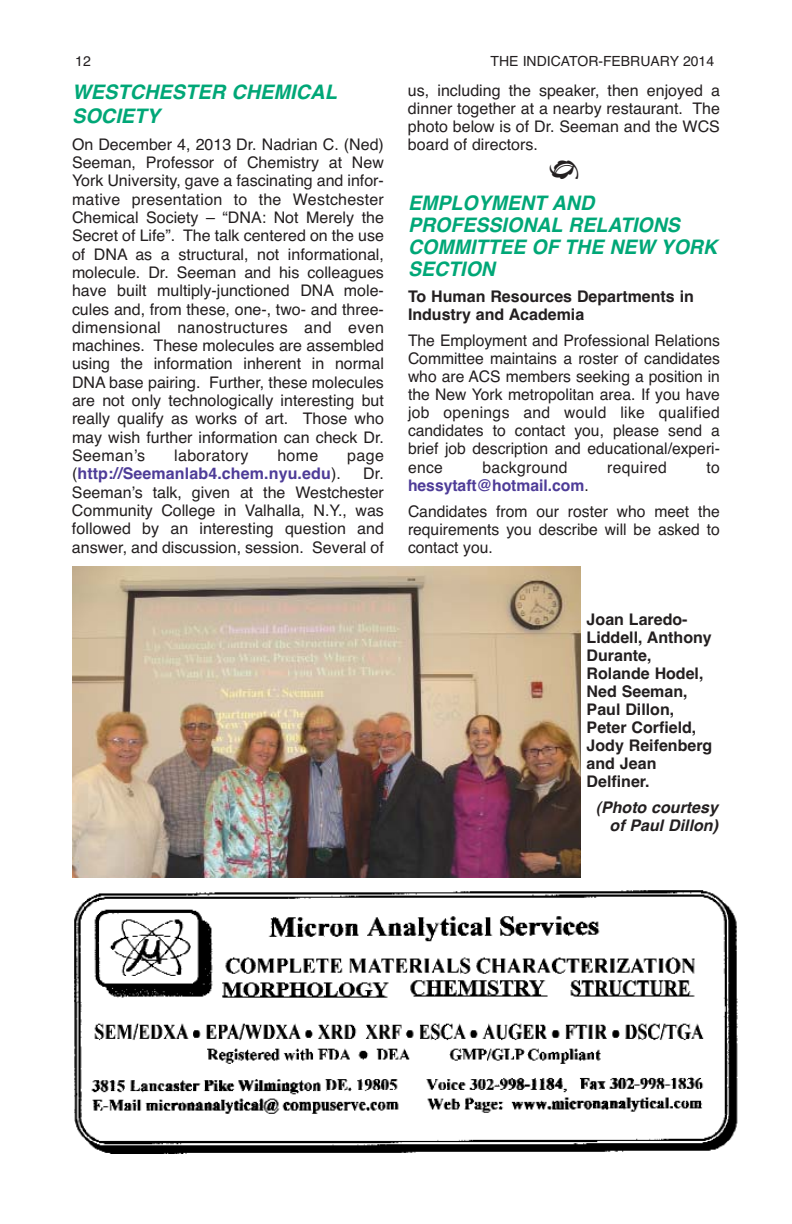
<style>
.page{position:relative;width:792px;height:1224px;background:#fff}
.page>*{position:absolute;margin:0;border:0;box-sizing:border-box;transform-origin:0 0}
.t1{font:36px "Type Embellishments One Let Plain";color:#231f20}
.t2{font:italic 700 20px/22px "Helvetica";color:#00a777}
.t3{font:16px/18.4px "Helvetica";color:#231f20;text-align:justify}
.t4{font:700 16px/18px "Helvetica";color:#231f20}
.t5{font:700 16px "Helvetica";letter-spacing:.01em;color:#4e3c98}
.t6{font:16px "Helvetica";letter-spacing:.02em;color:#231f20}
.t7{font:italic 700 16px/18px "Helvetica";color:#231f20;text-align:right}
.t8{font:14px "Helvetica";color:#231f20}
.s1{font-weight:400;color:#231f20}
.s2{font-weight:700;color:#4e3c98}
</style>
<div class="page">
<img style="left:72px;top:567px;width:508px;height:311px">
<img style="left:74px;top:890px;width:664px;height:263px">
<p class="t8" style="left:75px;top:56px;width:17px">12</p>
<p class="t8" style="left:490px;top:56px;width:225px">THE INDICATOR-FEBRUARY 2014</p>
<p class="t2" style="left:72px;top:82px;width:266px;line-height:24.4px">WESTCHESTER CHEMICAL<br>SOCIETY</p>
<p class="t3" style="left:72px;top:136px;width:314px">On December 4, 2013 Dr. Nadrian C. (Ned)<br>Seeman, Professor of Chemistry at New York University, gave a fascinating and infor&shy;mative presentation to the Westchester Chemical Society – “DNA: Not Merely the Secret of Life”. The talk centered on the use of DNA as a structural, not informational, molecule. Dr. Seeman and his colleagues have built multiply-junctioned DNA mole&shy;cules and, from these, one-, two- and three&shy;dimensional nanostructures and even machines. These molecules are assembled using the information inherent in normal DNA base pairing. Further, these molecules are not only technologically interesting but really qualify as works of art. Those who may wish further information can check Dr.<br>Seemanʼs</p>
<p class="t3" style="left:408px;top:83px;width:313px">us, including the speaker, then enjoyed a dinner together at a nearby restaurant. The photo below is of Dr. Seeman and the WCS board of directors.</p>
<h1 class="t1" style="left:548px;top:149px;width:33px">l</h1>
<p class="t2" style="left:408px;top:194px;width:311px">EMPLOYMENT AND<br>PROFESSIONAL RELATIONS<br>COMMITTEE OF THE NEW YORK<br>SECTION</p>
<p class="t4" style="left:408px;top:289px;width:287px">To Human Resources Departments in<br>Industry and Academia</p>
<p class="t3" style="left:408px;top:333px;width:313px">The Employment and Professional Rela tions Committee maintains a roster of candidates who are ACS members seeking a position in the New York metropolitan area. If you have job openings and would like qualified candidates to contact you, please send a brief job description and educational/experi&shy;ence</p>
<p class="t6" style="left:174px;top:450px;width:76px">laboratory</p>
<p class="t3" style="left:277px;top:448px;width:43px">home</p>
<p class="t3" style="left:347px;top:448px;width:38px">page</p>
<p class="t5" style="left:72px;top:468px;width:270px"><span class="s1">(</span>http://Seemanlab4.chem.nyu.edu<span class="s1">).</span></p>
<p class="t6" style="left:483px;top:461px;width:87px">background</p>
<p class="t6" style="left:607px;top:461px;width:61px">required</p>
<p class="t3" style="left:707px;top:459px;width:15px">to</p>
<p class="t3" style="left:408px;top:473px;width:313px;line-height:26px"><span class="s2">hessytaft@hotmail.com</span>.<br>Candidates from our roster who meet the</p>
<p class="t3" style="left:408px;top:522px;width:313px">requirements you describe will be asked to contact you.</p>
<p class="t3" style="left:72px;top:466px;width:314px;text-indent:291px">Dr.<br>Seemanʼs talk, given at the Westchester Community College in Valhalla, N.Y., was followed by an interesting question and answer, and discussion, session. Several of</p>
<p class="t4" style="left:587px;top:612px;width:127px">Joan Laredo-<br>Liddell, Anthony<br>Durante,<br>Rolande Hodel,<br>Ned Seeman,<br>Paul Dillon,<br>Peter Corfield,<br>Jody Reifenberg and Jean<br>Delfiner.</p>
<p class="t7" style="left:596px;top:800px;width:124px">(Photo courtesy of Paul Dillon)</p>
</div>
